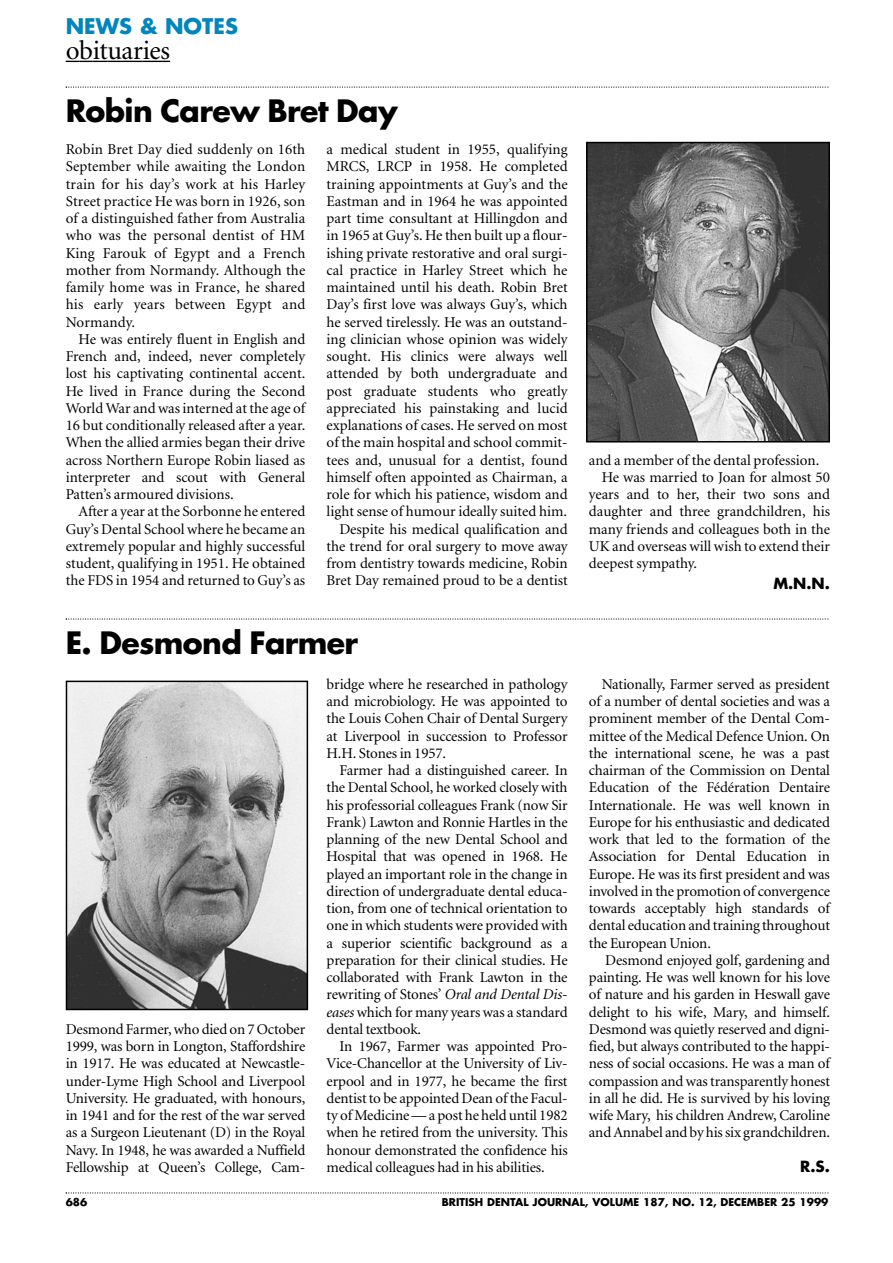
<style>
.page{position:relative;width:893px;height:1263px;background:#fff}
.page>*{position:absolute;margin:0;border:0;box-sizing:border-box;transform-origin:0 0}
.t1{font:700 30px "Futura";letter-spacing:-.02em;color:#000}
.t2{font:27px "Minion";letter-spacing:-.015em;color:#000}
.t3{font:700 21px "Futura";color:#0086bd}
.t4{font:15px/17.2px "Minion";color:#000;text-align:justify}
.t5{font:700 15px "Futura";color:#000}
.t6{font:700 10.5px "Futura";color:#000}
.s1{font-style:italic}
</style>
<div class="page">
<svg style="left:66px;top:1192px;width:762px;height:2px"></svg>
<svg style="left:66px;top:61px;width:41px;height:1px"></svg>
<hr style="left:107px;top:61px;width:36px;height:1px;background:#000">
<svg style="left:143px;top:61px;width:27px;height:1px"></svg>
<svg style="left:66px;top:618px;width:762px;height:2px"></svg>
<svg style="left:66px;top:87px;width:762px;height:1px"></svg>
<img style="left:589px;top:145px;width:238px;height:295px">
<div style="left:586px;top:142px;width:244px;height:301px;border:2px solid #000"></div>
<img style="left:69px;top:684px;width:236px;height:323px">
<div style="left:66px;top:681px;width:242px;height:329px;border:2px solid #000"></div>
<h3 class="t3" style="left:66px;top:16px;width:174px">NEWS &amp; NOTES</h3>
<h2 class="t2" style="left:66px;top:40px;width:106px">obituaries</h2>
<h1 class="t1" style="left:66px;top:97px;width:333px">Robin Carew Bret Day</h1>
<p class="t4" style="left:66px;top:142px;width:241px">Robin Bret Day died suddenly on 16th September while awaiting the London train for his day’s work at his Harley Street practice He was born in 1926, son of a distinguished father from Australia who was the personal dentist of HM King Farouk of Egypt and a French mother from Normandy. Although the family home was in France, he shared his early years between Egypt and Normandy.</p>
<p class="t4" style="left:66px;top:332px;width:241px;text-indent:13px">He was entirely fluent in English and French and, indeed, never completely lost his captivating continental accent.<br>He lived in France during the Second World War and was interned at the age of 16 but conditionally released after a year.<br>When the allied armies began their drive across Northern Europe Robin liased as interpreter and scout with General Patten’s armoured divisions.</p>
<p class="t4" style="left:66px;top:504px;width:241px;text-indent:13px">After a year at the Sorbonne he entered Guy’s Dental School where he became an extremely popular and highly successful student, qualifying in 1951. He obtained the FDS in 1954 and returned to Guy’s as</p>
<p class="t4" style="left:326px;top:142px;width:243px;text-align:right">a medical student in 1955, qualifying MRCS, LRCP in 1958. He completed training appointments at Guy’s and the Eastman and in 1964 he was appointed part time consultant at Hillingdon and in 1965 at Guy’s. He then built up a flour&shy;ishing private restorative and oral surgi&shy;cal practice in Harley Street which he maintained until his death. Robin Bret Day’s first love was always Guy’s, which he served tirelessly. He was an outstand&shy;ing clinician whose opinion was widely sought. His clinics were always well attended by both undergraduate and post graduate students who greatly appreciated his painstaking and lucid explanations of cases. He served on most of the main hospital and school commit&shy;tees and, unusual for a dentist, found himself often appointed as Chairman, a role for which his patience, wisdom and light sense of humour ideally suited him.<br>Despite his medical qualification and the trend for oral surgery to move away from dentistry towards medicine, Robin Bret Day remained proud to be a dentist</p>
<h1 class="t1" style="left:66px;top:629px;width:294px">E. Desmond Farmer</h1>
<p class="t4" style="left:66px;top:1022px;width:241px">Desmond Farmer, who died on 7 October 1999, was born in Longton, Staffordshire in 1917. He was educated at Newcastle&shy;under-Lyme High School and Liverpool University. He graduated, with honours, in 1941 and for the rest of the war served as a Surgeon Lieutenant (D) in the Royal Navy. In 1948, he was awarded a Nuffield Fellowship at Queen’s College, Cam-</p>
<p class="t4" style="left:326px;top:677px;width:243px">bridge where he researched in pathology and microbiology. He was appointed to the Louis Cohen Chair of Dental Surgery at Liverpool in succession to Professor H.H. Stones in 1957.</p>
<p class="t4" style="left:326px;top:763px;width:243px;text-indent:13px">Farmer had a distinguished career. In the Dental School, he worked closely with his professorial colleagues Frank (now Sir Frank) Lawton and Ronnie Hartles in the planning of the new Dental School and Hospital that was opened in 1968. He played an important role in the change in direction of undergraduate dental educa&shy;tion, from one of technical orientation to one in which students were provided with a superior scientific background as a preparation for their clinical studies. He collaborated with Frank Lawton in the rewriting of Stones’ <span class="s1">Oral and Dental Dis&shy;eases</span> which for many years was a standard dental textbook.</p>
<p class="t4" style="left:326px;top:1039px;width:243px;text-indent:13px">In 1967, Farmer was appointed Pro-Vice-Chancellor at the University of Liv&shy;erpool and in 1977, he became the first dentist to be appointed Dean of the Facul&shy;ty of Medicine — a post he held until 1982 when he retired from the university. This honour demonstrated the confidence his medical colleagues had in his abilities.</p>
<p class="t4" style="left:589px;top:452px;width:232px">and a member of the dental profession.</p>
<p class="t4" style="left:601px;top:470px;width:230px">He was married to Joan for almost 50</p>
<p class="t4" style="left:589px;top:487px;width:243px">years and to her, their two sons and</p>
<p class="t4" style="left:589px;top:504px;width:242px">daughter and three grandchildren, his</p>
<p class="t4" style="left:589px;top:521px;width:242px">many friends and colleagues both in the</p>
<p class="t4" style="left:589px;top:539px;width:242px">UK and overseas will wish to extend their</p>
<p class="t4" style="left:589px;top:556px;width:110px">deepest sympathy.</p>
<p class="t5" style="left:773px;top:577px;width:58px">M.N.N.</p>
<p class="t4" style="left:589px;top:677px;width:243px;text-indent:13px">Nationally, Farmer served as president of a number of dental societies and was a prominent member of the Dental Com&shy;mittee of the Medical Defence Union. On the international scene, he was a past chairman of the Commission on Dental Education of the Fédération Dentaire Internationale. He was well known in Europe for his enthusiastic and dedicated work that led to the formation of the Association for Dental Education in Europe. He was its first president and was involved in the promotion of convergence towards acceptably high standards of dental education and training throughout the European Union.</p>
<p class="t4" style="left:589px;top:953px;width:243px;text-indent:16px">Desmond enjoyed golf, gardening and painting. He was well known for his love of nature and his garden in Heswall gave delight to his wife, Mary, and himself.<br>Desmond was quietly reserved and digni&shy;fied, but always contributed to the happi&shy;ness of social occasions. He was a man of compassion and was transparently honest in all he did. He is survived by his loving wife Mary, his children Andrew, Caroline and Annabel and by his six grandchildren.</p>
<p class="t5" style="left:800px;top:1159px;width:31px">R.S.</p>
<p class="t6" style="left:66px;top:1198px;width:23px">686</p>
<p class="t6" style="left:442px;top:1198px;width:388px">BRITISH DENTAL JOURNAL, VOLUME 187, NO. 12, DECEMBER 25 1999</p>
</div>
